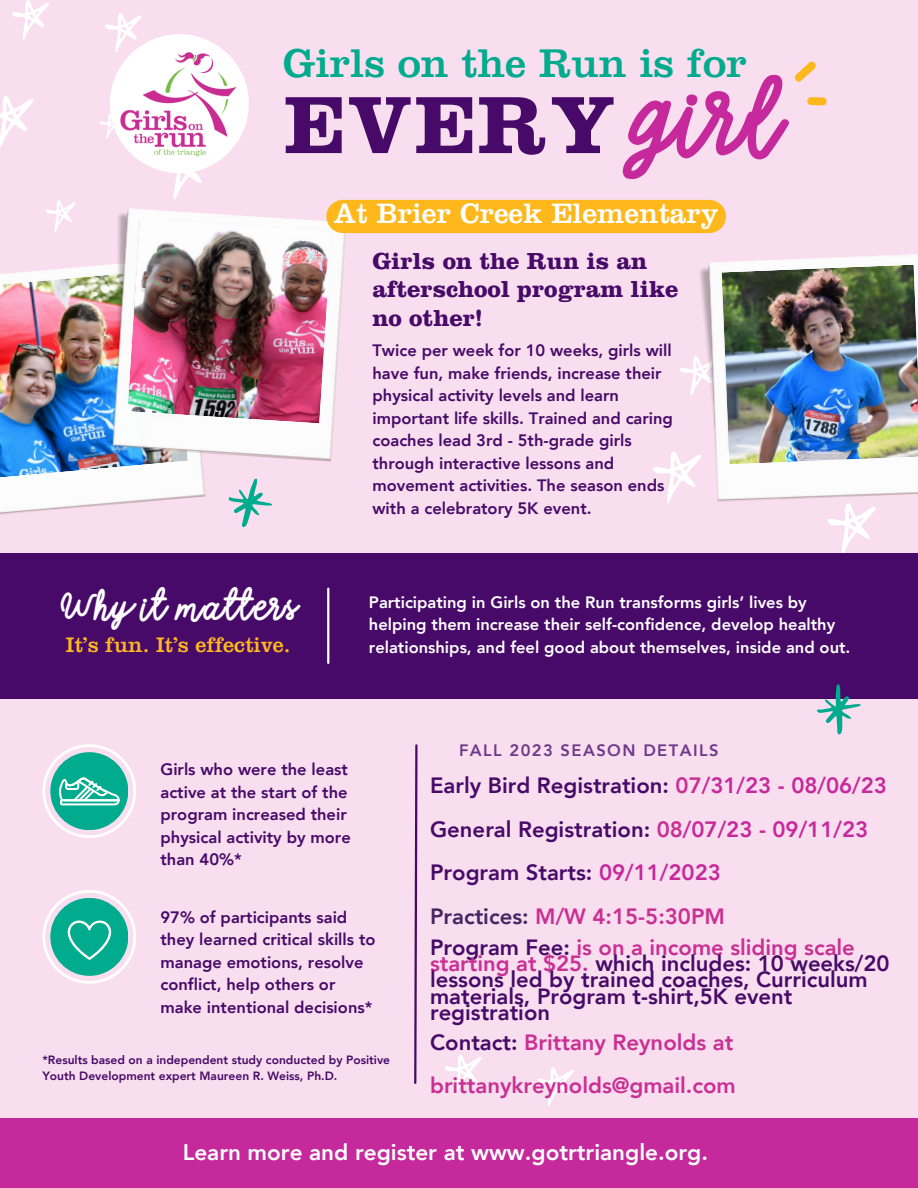
<style>
.page{position:relative;width:918px;height:1188px;background:#f8deef}
.page>*{position:absolute;margin:0;border:0;box-sizing:border-box;transform-origin:0 0}
.t1{font:700 84.3px "Clarendon";letter-spacing:.025em;color:#470a68}
.t2{font:41.7px "Clarendon";color:#00ab8e}
.t3{font:30.45px "Everygirl Script";letter-spacing:.025em;color:#fff}
.t4{font:29.1px "Clarendon";color:#fff}
.t5{font:700 24px/28.3px "Clarendon";color:#470a68}
.t6{font:800 22.5px "Avenir";color:#fff}
.t7{font:800 22.05px/16.5px "Avenir";color:#470a68}
.t8{font:800 22.05px/43.5px "Avenir";color:#ca2f93}
.t9{font:21.75px "Clarendon";color:#ffb81c}
.t10{font:800 16.5px/22.5px "Avenir";color:#470a68}
.t11{font:800 16.5px/22.5px "Avenir";color:#fff}
.t12{font:800 16.5px "Avenir";letter-spacing:.085em;color:#470a68}
.t13{font:800 12px/16px "Avenir";color:#470a68}
.s1{font-family:"Everygirl Script";font-weight:400;font-size:84.75px;color:#c5299b}
.s2{color:#ca2f93}
.s3{color:#c5299b}
.s4{color:#482562}
.s5{color:#470a68}
</style>
<div class="page">
<img style="left:0;top:265px;width:206px;height:250px">
<img style="left:0;top:269px;width:188px;height:209px">
<svg style="left:0;top:0;width:202px;height:232px"></svg>
<img style="left:101px;top:208px;width:246px;height:253px">
<img style="left:127px;top:219px;width:205px;height:204px">
<svg style="left:653px;top:356px;width:250px;height:198px"></svg>
<img style="left:697px;top:254px;width:221px;height:249px">
<img style="left:722px;top:265px;width:196px;height:199px">
<div style="left:0;top:554px;width:918px;height:144px;background:#470a68"></div>
<div style="left:0;top:1119px;width:918px;height:69px;background:#c5299b"></div>
<svg style="left:42px;top:890px;width:94px;height:94px"></svg>
<svg style="left:42px;top:744px;width:94px;height:94px"></svg>
<hr style="left:327px;top:589px;width:2px;height:74px;background:#fff">
<svg style="left:413px;top:744px;width:254px;height:375px"></svg>
<svg style="left:807px;top:97px;width:20px;height:9px"></svg>
<svg style="left:795px;top:61px;width:21px;height:21px"></svg>
<svg style="left:817px;top:684px;width:44px;height:51px"></svg>
<svg style="left:228px;top:478px;width:44px;height:49px"></svg>
<img style="left:101px;top:27px;width:148px;height:154px">
<div style="left:326px;top:200px;width:400px;height:33px;background:#ffb81c;border-radius:17px"></div>
<p class="t2" style="left:283px;top:50px;width:465px">Girls on the Run is for</p>
<p class="t1" style="left:284px;top:96px;width:499px">EVERY<span class="s1">girl</span></p>
<p class="t4" style="left:334px;top:203px;width:386px">At Brier Creek Elementary</p>
<p class="t5" style="left:373px;top:249px;width:308px">Girls on the Run is an afterschool program like no other!</p>
<p class="t10" style="left:373px;top:340px;width:302px">Twice per week for 10 weeks, girls will have fun, make friends, increase their physical activity levels and learn important life skills. Trained and caring coaches lead 3rd - 5th-grade girls through interactive lessons and movement activities. The season ends with a celebratory 5K event.</p>
<p class="t3" style="left:61px;top:585px;width:237px">Why it matters</p>
<p class="t11" style="left:369px;top:591px;width:483px">Participating in Girls on the Run transforms girls’ lives by helping them increase their self-confidence, develop healthy relationships, and feel good about themselves, inside and out.</p>
<p class="t9" style="left:66px;top:637px;width:226px">It’s fun. It’s effective.</p>
<p class="t10" style="left:161px;top:759px;width:192px">Girls who were the least active at the start of the program increased their physical activity by more than 40%*</p>
<p class="t10" style="left:161px;top:906px;width:217px">97% of participants said they learned critical skills to manage emotions, resolve conflict, help others or make intentional decisions*</p>
<p class="t13" style="left:42px;top:1052px;width:349px">*Results based on a independent study conducted by Positive<br>Youth Development expert Maureen R. Weiss, Ph.D.</p>
<p class="t12" style="left:459px;top:740px;width:261px">FALL 2023 SEASON DETAILS</p>
<p class="t7" style="left:430px;top:778px;width:458px">Early Bird Registration: <span class="s2">07</span><span class="s3">/31/23 - 08/06/23</span></p>
<p class="t7" style="left:430px;top:822px;width:440px">General Registration: <span class="s2">08</span><span class="s3">/07/23 - 09/11/23</span></p>
<p class="t7" style="left:430px;top:865px;width:292px">Program Starts: <span class="s3">09/11/2023</span></p>
<p class="t8" style="left:430px;top:895px;width:296px"><span class="s4">Practices:</span> M/W 4:15-5:30PM</p>
<p class="t7" style="left:430px;top:939px;width:461px">Program Fee: <span class="s2">is on a income sliding scale starting at $25.</span> which includes: 10 weeks/20 lessons led by trained coaches, Curriculum materials, Program t-shirt,5K event registration</p>
<p class="t8" style="left:430px;top:1021px;width:307px"><span class="s5">Contact:</span> Brittany Reynolds at brittanykreynolds@gmail.com</p>
<p class="t6" style="left:183px;top:1137px;width:527px">Learn more and register at www.gotrtriangle.org.</p>
</div>
